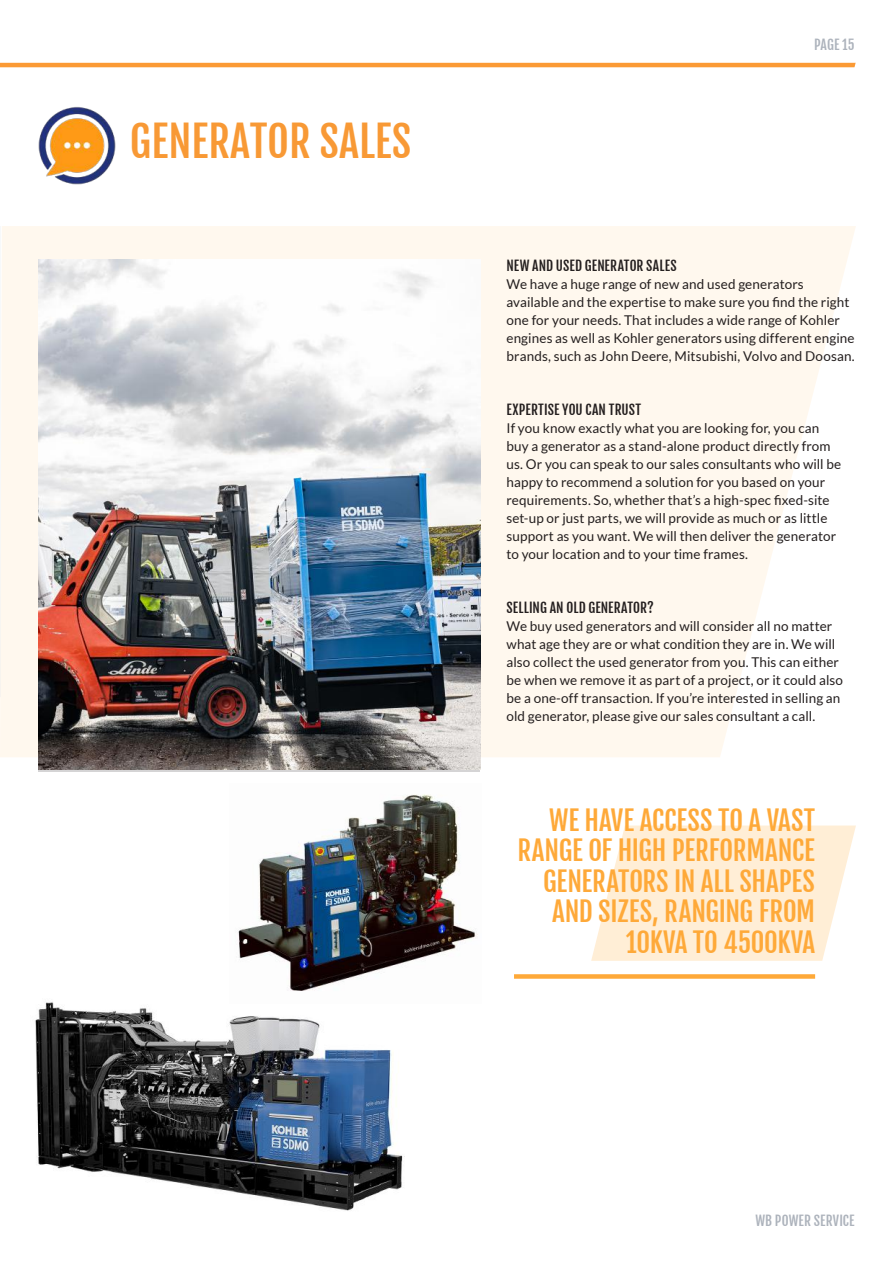
<style>
.page{position:relative;width:893px;height:1263px;background:#fff}
.page>*{position:absolute;margin:0;border:0;box-sizing:border-box;transform-origin:0 0}
.t1{font:42px "Fjalla One";color:#f89935}
.t2{font:26.85px/30.6px "Fjalla One";letter-spacing:-.005em;color:#fea939;text-align:right}
.t3{font:13.5px/18px "Lato";letter-spacing:.01em;color:#241f1f}
.t4{font:13.5px "Fjalla One";letter-spacing:.01em;color:#241f1f}
.t5{font:13.5px "Fjalla One";letter-spacing:.01em;color:#adb3bc}
</style>
<div class="page">
<svg style="left:0;top:226px;width:856px;height:531px;fill:#fff8ee"></svg>
<hr style="left:0;top:63px;width:860px;height:4px;background:#fb9a35">
<svg style="left:853px;top:62px;width:7px;height:6px"></svg>
<img style="left:38px;top:259px;width:442px;height:511px">
<svg style="left:0;top:226px;width:118px;height:471px"></svg>
<img style="left:39px;top:107px;width:76px;height:78px">
<img style="left:35px;top:1002px;width:370px;height:209px">
<img style="left:229px;top:794px;width:249px;height:210px">
<svg style="left:591px;top:825px;width:265px;height:136px"></svg>
<div style="left:514px;top:974px;width:301px;height:5px;background:#fea939"></div>
<h1 class="t1" style="left:130px;top:115px;width:283px">GENERATOR SALES</h1>
<p class="t5" style="left:814px;top:37px;width:42px">PAGE 15</p>
<p class="t4" style="left:506px;top:258px;width:172px">NEW AND USED GENERATOR SALES</p>
<p class="t3" style="left:506px;top:275px;width:350px">We have a huge range of new and used generators available and the expertise to make sure you find the right one for your needs. That includes a wide range of Kohler engines as well as Kohler generators using different engine brands, such as John Deere, Mitsubishi, Volvo and Doosan.</p>
<p class="t4" style="left:506px;top:402px;width:136px">EXPERTISE YOU CAN TRUST</p>
<p class="t3" style="left:506px;top:419px;width:336px">If you know exactly what you are looking for, you can buy a generator as a stand-alone product directly from us. Or you can speak to our sales consultants who will be happy to recommend a solution for you based on your requirements. So, whether that’s a high-spec fixed-site set-up or just parts, we will provide as much or as little support as you want. We will then deliver the generator to your location and to your time frames.</p>
<p class="t4" style="left:506px;top:600px;width:149px">SELLING AN OLD GENERATOR?</p>
<p class="t3" style="left:506px;top:617px;width:338px">We buy used generators and will consider all no matter what age they are or what condition they are in. We will also collect the used generator from you. This can either be when we remove it as part of a project, or it could also be a one-off transaction. If you’re interested in selling an old generator, please give our sales consultant a call.</p>
<h2 class="t2" style="left:517px;top:805px;width:299px">WE HAVE ACCESS TO A VAST<br>RANGE OF HIGH PERFORMANCE<br>GENERATORS IN ALL SHAPES<br>AND SIZES, RANGING FROM<br>10KVA TO 4500KVA</h2>
<p class="t5" style="left:755px;top:1212px;width:101px">WB POWER SERVICE</p>
</div>
